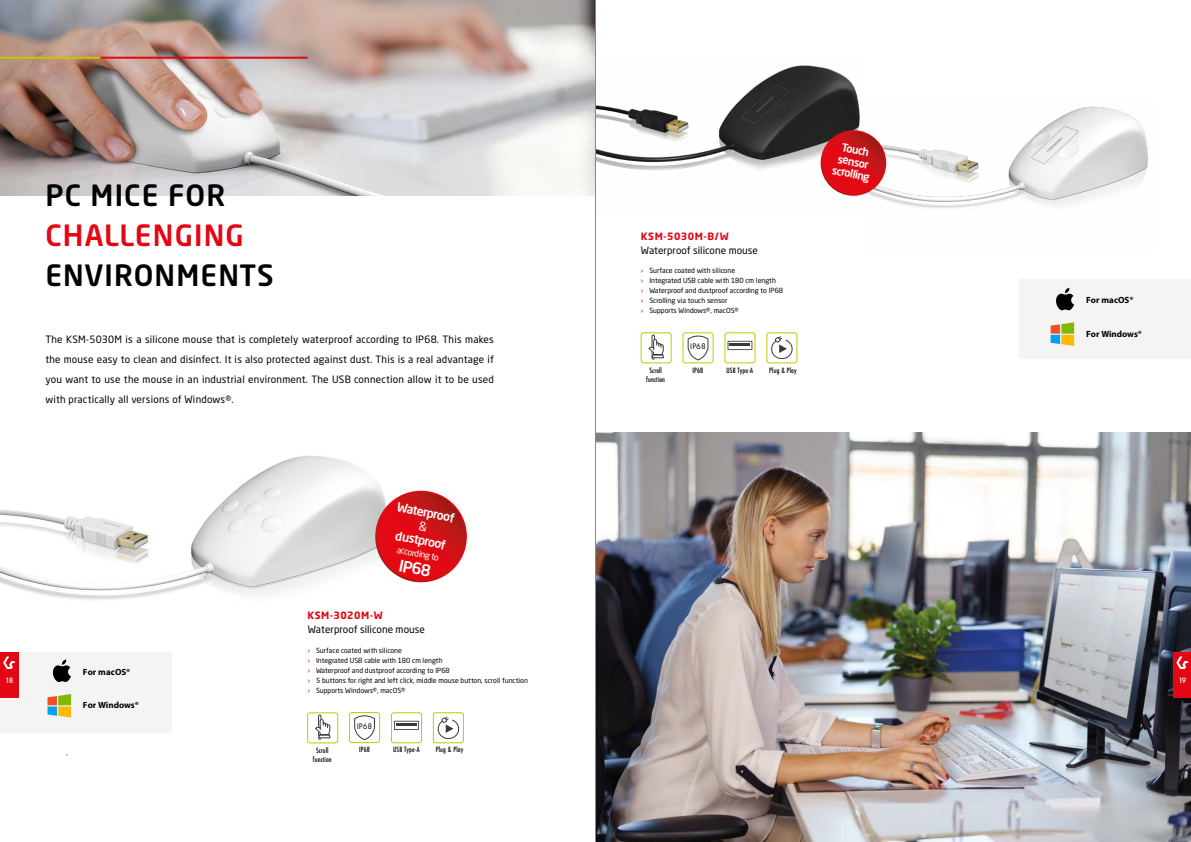
<style>
.page{position:relative;width:1191px;height:842px;background:#fff}
.page>*{position:absolute;margin:0;border:0;box-sizing:border-box;transform-origin:0 0}
.t1{font:500 29px "Neo Sans W1 G";letter-spacing:.04em;color:#000}
.t2{font:500 29px "Neo Sans W1 G";letter-spacing:.04em;color:#e30613}
.t3{font:500 15.8px "Neo Sans W1 G";color:#fff}
.t4{font:500 12.3px "Neo Sans W1 G";color:#fff}
.t5{font:500 11px/12px "Neo Sans W1 G";color:#fff;text-align:center}
.t6{font:10px/20px "Neo Sans W1 G";letter-spacing:.01em;color:#000;text-align:justify}
.t7{font:700 10px "Neo Sans W1 G";letter-spacing:.05em;color:#e30613}
.t8{font:700 9px "Myriad Pro";color:#000}
.t9{font:8.8px "Neo Sans W1 G";color:#fff}
.t10{font:8.4px "Futura PT";color:#000}
.t11{font:500 8px/9px "Futura PT Cond";letter-spacing:.015em;color:#000;text-align:center}
.t12{font:500 8px "Futura PT";color:#fff}
.t13{font:7px/10px "Neo Sans W1 G";color:#000}
.s1{color:#e30613}
</style>
<div class="page">
<div style="left:683px;top:333px;width:30px;height:30px;border:1px solid #c4c800;border-radius:2px"></div>
<svg style="left:688px;top:336px;width:20px;height:24px"></svg>
<div style="left:724px;top:333px;width:31px;height:30px;border:1px solid #c4c800;border-radius:2px"></div>
<div style="left:728px;top:341px;width:24px;height:9px;border:1px solid #575756"></div>
<hr style="left:730px;top:343px;width:20px;height:2px;background:#373a3b">
<div style="left:766px;top:333px;width:31px;height:30px;border:1px solid #c4c800;border-radius:2px"></div>
<svg style="left:771px;top:336px;width:22px;height:24px"></svg>
<img style="left:0;top:0;width:595px;height:195px">
<img style="left:596px;top:65px;width:268px;height:131px">
<img style="left:867px;top:106px;width:281px;height:102px">
<div style="left:1018px;top:279px;width:173px;height:80px;background:#f4f4f4"></div>
<svg style="left:1056px;top:288px;width:18px;height:23px"></svg>
<svg style="left:1050px;top:322px;width:24px;height:24px"></svg>
<div style="left:0;top:653px;width:172px;height:80px;background:#f4f4f4"></div>
<img style="left:0;top:455px;width:397px;height:145px">
<svg style="left:53px;top:659px;width:18px;height:23px"></svg>
<svg style="left:47px;top:694px;width:24px;height:23px"></svg>
<svg style="left:375px;top:491px;width:92px;height:91px"></svg>
<svg style="left:377px;top:492px;width:88px;height:89px;background:#d40e14"></svg>
<svg style="left:820px;top:130px;width:66px;height:66px"></svg>
<svg style="left:821px;top:131px;width:64px;height:64px;background:#d40e14"></svg>
<hr style="left:0;top:57px;width:101px;height:2px;background:#c4c800">
<hr style="left:101px;top:57px;width:207px;height:2px;background:#e30613">
<img style="left:596px;top:433px;width:595px;height:409px">
<div style="left:349px;top:712px;width:31px;height:31px;border:1px solid #c4c800;border-radius:2px"></div>
<svg style="left:354px;top:715px;width:21px;height:25px"></svg>
<div style="left:391px;top:712px;width:31px;height:31px;border:1px solid #c4c800;border-radius:2px"></div>
<div style="left:394px;top:721px;width:25px;height:9px;border:1px solid #575756"></div>
<hr style="left:396px;top:723px;width:20px;height:2px;background:#373a3b">
<div style="left:433px;top:712px;width:31px;height:31px;border:1px solid #c4c800;border-radius:2px"></div>
<div style="left:641px;top:333px;width:30px;height:30px;border:1px solid #c4c800;border-radius:2px"></div>
<div style="left:652px;top:335px;width:2px;height:24px;border:1px solid #373a3b"></div>
<svg style="left:648px;top:339px;width:15px;height:19px"></svg>
<div style="left:307px;top:713px;width:31px;height:30px;border:1px solid #c4c800;border-radius:2px"></div>
<div style="left:318px;top:715px;width:3px;height:24px;border:1px solid #373a3b"></div>
<svg style="left:315px;top:719px;width:15px;height:19px"></svg>
<hr style="left:595px;top:0;width:1px;height:842px;background:#878787">
<div style="left:1173px;top:652px;width:18px;height:46px;background:#e30613"></div>
<svg style="left:1176px;top:656px;width:12px;height:13px"></svg>
<div style="left:0;top:653px;width:19px;height:45px;background:#e30613"></div>
<svg style="left:3px;top:656px;width:12px;height:13px"></svg>
<svg style="left:437px;top:717px;width:23px;height:23px"></svg>
<svg style="left:419px;top:521px;width:9px;height:10px"></svg>
<h1 class="t1" style="left:45px;top:177px;width:181px">PC MICE FOR</h1>
<h1 class="t2" style="left:45px;top:217px;width:200px">CHALLENGING</h1>
<h1 class="t1" style="left:45px;top:257px;width:230px">ENVIRONMENTS</h1>
<p class="t6" style="left:45px;top:329px;width:450px">The KSM-5030M is a silicone mouse that is completely waterproof according to IP68. This makes the mouse easy to clean and disinfect. It is also protected against dust. This is a real advantage if you want to use the mouse in an industrial environment. The USB connection allow it to be used with practically all versions of Windows®.</p>
<p class="t12" style="left:5px;top:675px;width:10px">18</p>
<p class="t8" style="left:83px;top:666px;width:49px">For macOS®</p>
<p class="t8" style="left:83px;top:699px;width:57px">For Windows®</p>
<h3 class="t4" style="left:399px;top:499px;width:59px;rotate:11deg">Waterproof</h3>
<h3 class="t4" style="left:397px;top:528px;width:53px;rotate:11deg">dustproof</h3>
<p class="t9" style="left:398px;top:544px;width:44px;rotate:11deg">according to</p>
<h2 class="t3" style="left:401px;top:555px;width:34px;rotate:11deg">IP68</h2>
<h3 class="t7" style="left:307px;top:609px;width:77px">KSM-3020M-W</h3>
<p class="t13" style="left:307px;top:645px;width:222px"><span class="s1">›</span> Surface coated with silicone<br><span class="s1">›</span> Integrated USB cable with 180 cm length<br><span class="s1">›</span> Waterproof and dustproof according to IP68<br><span class="s1">›</span> 5 buttons for right and left click, middle mouse button, scroll function <span class="s1">›</span> Supports Windows®, macOS®</p>
<h3 class="t6" style="left:308px;top:619px;width:119px">Waterproof silicone mouse</h3>
<p class="t10" style="left:357px;top:721px;width:17px">IP68</p>
<p class="t11" style="left:313px;top:746px;width:20px">Scroll function</p>
<p class="t11" style="left:359px;top:745px;width:12px">IP68</p>
<p class="t11" style="left:393px;top:745px;width:28px">USB Type-A</p>
<p class="t11" style="left:436px;top:745px;width:29px">Plug &amp; Play</p>
<h3 class="t7" style="left:641px;top:230px;width:89px">KSM-5030M-B/W</h3>
<h3 class="t6" style="left:641px;top:240px;width:119px">Waterproof silicone mouse</h3>
<p class="t13" style="left:641px;top:265px;width:144px"><span class="s1">›</span> Surface coated with silicone<br><span class="s1">›</span> Integrated USB cable with 180 cm length<br><span class="s1">›</span> Waterproof and dustproof according to IP68 <span class="s1">›</span> Scrolling via touch sensor<br><span class="s1">›</span> Supports Windows®, macOS®</p>
<p class="t11" style="left:646px;top:365px;width:20px">Scroll function</p>
<p class="t10" style="left:690px;top:341px;width:17px">IP68</p>
<p class="t11" style="left:692px;top:365px;width:12px">IP68</p>
<p class="t11" style="left:726px;top:365px;width:28px">USB Type-A</p>
<p class="t11" style="left:769px;top:365px;width:29px">Plug &amp; Play</p>
<h3 class="t5" style="left:838px;top:140px;width:40px;rotate:11deg">Touch sensor scrolling</h3>
<p class="t8" style="left:1086px;top:294px;width:49px">For macOS®</p>
<p class="t8" style="left:1086px;top:328px;width:57px">For Windows®</p>
<p class="t12" style="left:1178px;top:675px;width:9px">19</p>
</div>
